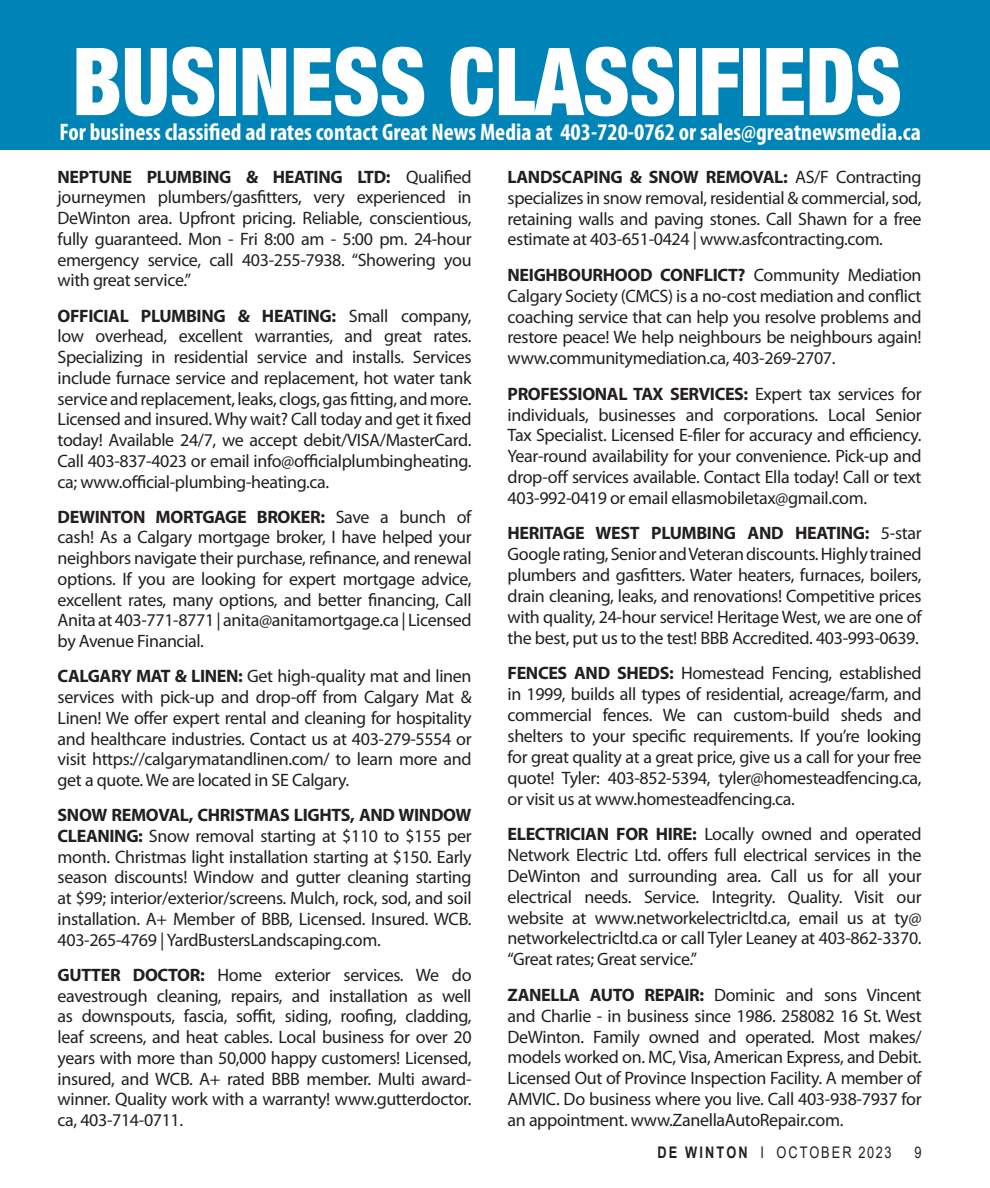
<style>
.page{position:relative;width:990px;height:1188px;background:#fff}
.page>*{position:absolute;margin:0;border:0;box-sizing:border-box;transform-origin:0 0}
.t1{font:900 condensed 94px "Helvetica Neue LT Std";color:#fff;scale:.92 1}
.t2{font:700 condensed 24px "Myriad Pro";color:#fff}
.Body_text{font:18px/20.8px "Myriad Pro";letter-spacing:-.02em;color:#231f20;text-align:justify}
.t3{font:16px "Arial";letter-spacing:.155em;color:#231f20;scale:.8 1}
.s1{font-weight:700}
</style>
<div class="page">
<div style="left:0;top:0;width:990px;height:150px;background:#0083b6"></div>
<p class="t1" style="left:72px;top:24px;width:903px">BUSINESS CLASSIFIEDS</p>
<p class="t2" style="left:60px;top:117px;width:863px">For business classified ad rates contact Great News Media at 403-720-0762 or sales@greatnewsmedia.ca</p>
<p class="Body_text" style="left:58px;top:166px;width:416px"><span class="s1">NEPTUNE PLUMBING &amp; HEATING LTD:</span> Qualified journeymen plumbers/gasfitters, very experienced in DeWinton area. Upfront pricing. Reliable, conscientious, fully guaranteed. Mon - Fri 8:00 am - 5:00 pm. 24-hour emergency service, call 403-255-7938. “Showering you with great service.”</p>
<p class="Body_text" style="left:58px;top:305px;width:416px"><span class="s1">OFFICIAL PLUMBING &amp; HEATING:</span> Small company, low overhead, excellent warranties, and great rates.<br>Specializing in residential service and installs. Services include furnace service and replacement, hot water tank service and replacement, leaks, clogs, gas fitting, and more.<br>Licensed and insured. Why wait? Call today and get it fixed today! Available 24/7, we accept debit/VISA/MasterCard.<br>Call 403-837-4023 or email info@officialplumbingheating. ca; www.official-plumbing-heating.ca.</p>
<p class="Body_text" style="left:58px;top:506px;width:416px"><span class="s1">DEWINTON MORTGAGE BROKER:</span> Save a bunch of cash! As a Calgary mortgage broker, I have helped your neighbors navigate their purchase, refinance, and renewal options. If you are looking for expert mortgage advice, excellent rates, many options, and better financing, Call Anita at 403-771-8771 | anita@anitamortgage.ca | Licensed by Avenue Financial.</p>
<p class="Body_text" style="left:58px;top:666px;width:416px"><span class="s1">CALGARY MAT &amp; LINEN:</span> Get high-quality mat and linen services with pick-up and drop-off from Calgary Mat &amp; Linen! We offer expert rental and cleaning for hospitality and healthcare industries. Contact us at 403-279-5554 or visit https://calgarymatandlinen.com/ to learn more and get a quote. We are located in SE Calgary.</p>
<p class="Body_text" style="left:58px;top:805px;width:416px"><span class="s1">SNOW REMOVAL, CHRISTMAS LIGHTS, AND WINDOW CLEANING:</span> Snow removal starting at $110 to $155 per month. Christmas light installation starting at $150. Early season discounts! Window and gutter cleaning starting at $99; interior/exterior/screens. Mulch, rock, sod, and soil installation. A+ Member of BBB, Licensed. Insured. WCB.<br>403-265-4769 | YardBustersLandscaping.com.</p>
<p class="Body_text" style="left:58px;top:964px;width:416px"><span class="s1">GUTTER DOCTOR:</span> Home exterior services. We do eavestrough cleaning, repairs, and installation as well as downspouts, fascia, soffit, siding, roofing, cladding, leaf screens, and heat cables. Local business for over 20 years with more than 50,000 happy customers! Licensed, insured, and WCB. A+ rated BBB member. Multi award&shy;winner. Quality work with a warranty! www.gutterdoctor. ca, 403-714-0711.</p>
<p class="Body_text" style="left:508px;top:166px;width:416px"><span class="s1">LANDSCAPING &amp; SNOW REMOVAL:</span> AS/F Contracting specializes in snow removal, residential &amp; commercial, sod, retaining walls and paving stones. Call Shawn for a free estimate at 403-651-0424 | www.asfcontracting.com.</p>
<p class="Body_text" style="left:508px;top:264px;width:416px"><span class="s1">NEIGHBOURHOOD CONFLICT?</span> Community Mediation Calgary Society (CMCS) is a no-cost mediation and conflict coaching service that can help you resolve problems and restore peace! We help neighbours be neighbours again! www.communitymediation.ca, 403-269-2707.</p>
<p class="Body_text" style="left:508px;top:383px;width:416px"><span class="s1">PROFESSIONAL TAX SERVICES:</span> Expert tax services for individuals, businesses and corporations. Local Senior Tax Specialist. Licensed E-filer for accuracy and efficiency.<br>Year-round availability for your convenience. Pick-up and drop-off services available. Contact Ella today! Call or text 403-992-0419 or email ellasmobiletax@gmail.com.</p>
<p class="Body_text" style="left:508px;top:523px;width:416px"><span class="s1">HERITAGE WEST PLUMBING AND HEATING:</span> 5-star Google rating, Senior and Veteran discounts. Highly trained plumbers and gasfitters. Water heaters, furnaces, boilers, drain cleaning, leaks, and renovations! Competitive prices with quality, 24-hour service! Heritage West, we are one of the best, put us to the test! BBB Accredited. 403-993-0639.</p>
<p class="Body_text" style="left:508px;top:662px;width:416px"><span class="s1">FENCES AND SHEDS:</span> Homestead Fencing, established in 1999, builds all types of residential, acreage/farm, and commercial fences. We can custom-build sheds and shelters to your specific requirements. If you’re looking for great quality at a great price, give us a call for your free quote! Tyler: 403-852-5394, tyler@homesteadfencing.ca, or visit us at www.homesteadfencing.ca.</p>
<p class="Body_text" style="left:508px;top:823px;width:416px"><span class="s1">ELECTRICIAN FOR HIRE:</span> Locally owned and operated Network Electric Ltd. offers full electrical services in the DeWinton and surrounding area. Call us for all your electrical needs. Service. Integrity. Quality. Visit our website at www.networkelectricltd.ca, email us at ty@ networkelectricltd.ca or call Tyler Leaney at 403-862-3370. “Great rates; Great service.”</p>
<p class="Body_text" style="left:508px;top:984px;width:416px"><span class="s1">ZANELLA AUTO REPAIR:</span> Dominic and sons Vincent and Charlie - in business since 1986. 258082 16 St. West DeWinton. Family owned and operated. Most makes/ models worked on. MC, Visa, American Express, and Debit.<br>Licensed Out of Province Inspection Facility. A member of AMVIC. Do business where you live. Call 403-938-7937 for an appointment. www.ZanellaAutoRepair.com.</p>
<p class="t3" style="left:657px;top:1141px;width:294px"><span class="s1">DE WINTON</span> I OCTOBER 2023</p>
<p class="t3" style="left:914px;top:1141px;width:10px">9</p>
</div>
